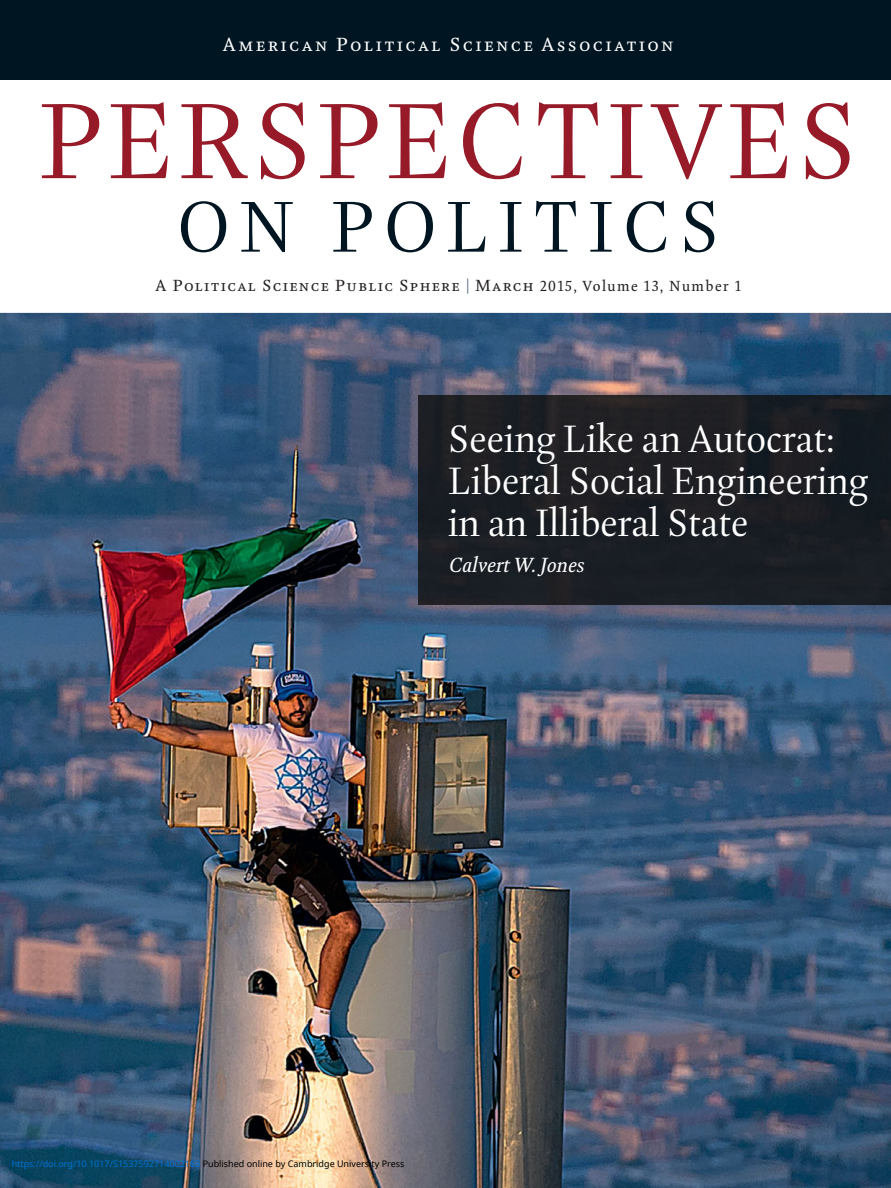
<style>
.page{position:relative;width:891px;height:1188px;background:#fff}
.page>*{position:absolute;margin:0;border:0;box-sizing:border-box;transform-origin:0 0}
.t1{font:39px/42px "Kingfisher Display";color:#fff}
.t2{font:italic 21px "Kingfisher";color:#fff}
.t3{font:19.5px "Kingfisher";letter-spacing:.115em;color:#fff}
.t4{font:16.5px "Kingfisher";letter-spacing:.075em;color:#231f20}
.t5{font:9px "Noto Sans";color:#0172cf}
.s1{font-family:"Kingfisher Display";font-style:italic;color:#52627c}
.s2{font-size:15px}
.s3{color:#000}
</style>
<div class="page">
<img style="left:0;top:313px;width:891px;height:875px">
<div style="left:0;top:0;width:891px;height:79px;background:#001522"></div>
<svg style="left:181px;top:201px;width:533px;height:51px"></svg>
<svg style="left:42px;top:102px;width:808px;height:77px"></svg>
<img style="left:418px;top:395px;width:473px;height:210px">
<p class="t3" style="left:223px;top:37px;width:453px">AMERICAN POLITICAL SCIENCE ASSOCIATION</p>
<p class="t4" style="left:155px;top:279px;width:587px">A POLITICAL SCIENCE PUBLIC SPHERE <span class="s1">|</span> MARCH <span class="s2">2015, Volume 13, Number 1</span></p>
<p class="t1" style="left:448px;top:421px;width:422px">Seeing Like an Autocrat:<br>Liberal Social Engineering in an Illiberal State</p>
<p class="t2" style="left:448px;top:557px;width:138px">Calvert W. Jones</p>
<p class="t5" style="left:12px;top:1157px;width:394px">https://doi.org/10.1017/S1537592714002163 <span class="s3">Published online by Cambridge University Press</span></p>
</div>
